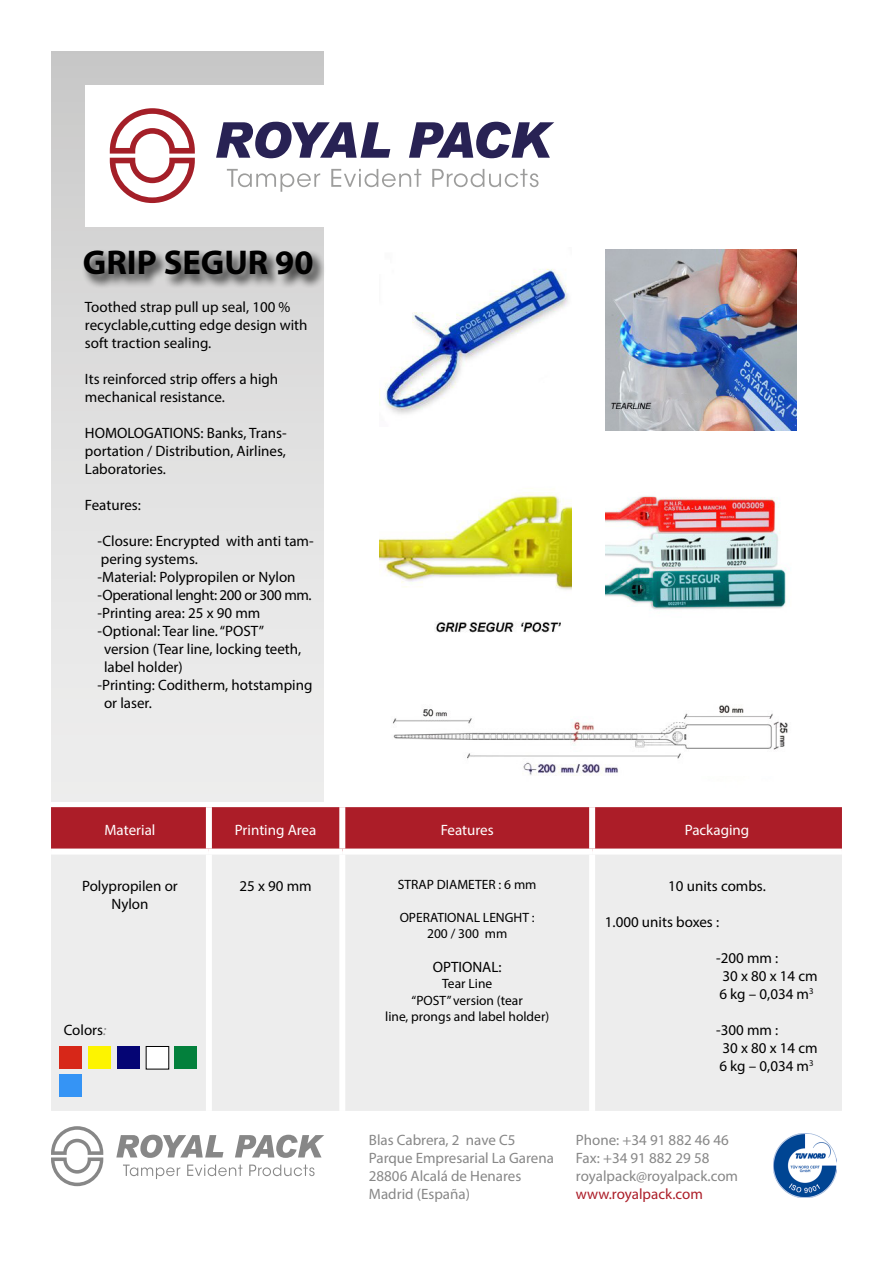
<style>
.page{position:relative;width:893px;height:1263px;background:#fff}
.page>*{position:absolute;margin:0;border:0;box-sizing:border-box;transform-origin:0 0}
.t1{font:700 34.5px "Myriad Pro";color:#000}
.t2{font:15px/18px "Myriad Pro";color:#000}
.t3{font:15px/18px "Myriad Pro";color:#878787}
.t4{font:15px "Myriad Pro";color:#fff}
.t5{font:15px "Myriad Pro";letter-spacing:-.025em;color:#000}
.t6{font:15px "Myriad Pro";color:#ac1d28}
.t7{font:13.5px/16.2px "Myriad Pro";color:#000;text-align:center}
.s1{font-style:italic;color:#878787}
</style>
<div class="page">
<div style="left:51px;top:51px;width:273px;height:750px;background:linear-gradient(to bottom,#cacaca,#f1f1f1)"></div>
<div style="left:85px;top:85px;width:501px;height:142px;background:#fff"></div>
<svg style="left:216px;top:122px;width:174px;height:36px"></svg>
<svg style="left:409px;top:122px;width:145px;height:36px"></svg>
<svg style="left:110px;top:108px;width:85px;height:95px"></svg>
<svg style="left:227px;top:169px;width:93px;height:23px"></svg>
<svg style="left:331px;top:169px;width:90px;height:18px"></svg>
<svg style="left:432px;top:169px;width:107px;height:18px"></svg>
<svg style="left:116px;top:1135px;width:107px;height:23px"></svg>
<svg style="left:235px;top:1135px;width:89px;height:23px"></svg>
<svg style="left:51px;top:1126px;width:52px;height:60px"></svg>
<svg style="left:123px;top:1164px;width:57px;height:15px"></svg>
<svg style="left:187px;top:1164px;width:56px;height:12px"></svg>
<svg style="left:249px;top:1164px;width:66px;height:12px"></svg>
<img style="left:773px;top:1134px;width:64px;height:64px">
<img style="left:393px;top:705px;width:395px;height:71px">
<img style="left:605px;top:249px;width:191px;height:182px">
<img style="left:380px;top:488px;width:191px;height:145px">
<img style="left:605px;top:496px;width:181px;height:114px">
<img style="left:384px;top:269px;width:184px;height:145px">
<div style="left:82px;top:248px;width:244px;height:41px;background:#000;opacity:.85"></div>
<div style="left:51px;top:807px;width:791px;height:41px;background:#ac1d28"></div>
<div style="left:51px;top:855px;width:791px;height:256px;background:#ededed"></div>
<div style="left:206px;top:807px;width:6px;height:41px;background:#fff"></div>
<div style="left:339px;top:807px;width:6px;height:41px;background:#fff"></div>
<div style="left:589px;top:807px;width:6px;height:41px;background:#fff"></div>
<div style="left:206px;top:854px;width:6px;height:257px;background:#fff"></div>
<div style="left:339px;top:854px;width:6px;height:257px;background:#fff"></div>
<div style="left:589px;top:854px;width:6px;height:257px;background:#fff"></div>
<div style="left:117px;top:1046px;width:23px;height:22px;background:#050574"></div>
<div style="left:60px;top:1046px;width:22px;height:23px;background:#d72718"></div>
<div style="left:88px;top:1046px;width:23px;height:23px;background:#fdf400"></div>
<div style="left:146px;top:1046px;width:23px;height:23px;background:#fff"></div>
<div style="left:175px;top:1046px;width:22px;height:23px;background:#03803c"></div>
<div style="left:60px;top:1074px;width:22px;height:23px;background:#3594f5"></div>
<h1 class="t1" style="left:83px;top:240px;width:232px">GRIP SEGUR 90</h1>
<p class="t2" style="left:85px;top:297px;width:224px">Toothed strap pull up seal, 100 % recyclable,cutting edge design with soft traction sealing.</p>
<p class="t2" style="left:85px;top:369px;width:195px">Its reinforced strip offers a high mechanical resistance.</p>
<p class="t2" style="left:85px;top:423px;width:203px;text-align:justify">HOMOLOGATIONS: Banks, Trans&shy;portation / Distribution, Airlines, Laboratories.</p>
<p class="t2" style="left:85px;top:495px;width:58px">Features:</p>
<p class="t2" style="left:98px;top:531px;width:218px">-Closure: Encrypted with anti tam-</p>
<p class="t2" style="left:101px;top:549px;width:99px">pering systems.</p>
<p class="t2" style="left:98px;top:567px;width:199px">-Material: Polypropilen or Nylon</p>
<p class="t5" style="left:98px;top:585px;width:216px">-Operational lenght: 200 or 300 mm.</p>
<p class="t2" style="left:98px;top:603px;width:164px">-Printing area: 25 x 90 mm</p>
<p class="t2" style="left:98px;top:621px;width:168px">-Optional: Tear line. “POST”</p>
<p class="t2" style="left:104px;top:639px;width:199px">version (Tear line, locking teeth,</p>
<p class="t2" style="left:104px;top:657px;width:80px">label holder)</p>
<p class="t2" style="left:98px;top:675px;width:216px">-Printing: Coditherm, hotstamping</p>
<p class="t2" style="left:104px;top:693px;width:49px">or laser.</p>
<p class="t4" style="left:104px;top:821px;width:52px">Material</p>
<p class="t4" style="left:235px;top:821px;width:83px">Printing Area</p>
<p class="t4" style="left:441px;top:821px;width:54px">Features</p>
<p class="t4" style="left:685px;top:821px;width:66px">Packaging</p>
<p class="t2" style="left:82px;top:876px;width:97px;text-align:center">Polypropilen or<br>Nylon</p>
<p class="t2" style="left:64px;top:1020px;width:44px">Colors<span class="s1">:</span></p>
<p class="t2" style="left:239px;top:876px;width:74px">25 x 90 mm</p>
<p class="t7" style="left:398px;top:877px;width:140px">STRAP DIAMETER : 6 mm</p>
<p class="t7" style="left:400px;top:909px;width:137px">OPERATIONAL LENGHT :<br>200 / 300 mm</p>
<p class="t2" style="left:433px;top:958px;width:70px">OPTIONAL:</p>
<p class="t7" style="left:385px;top:976px;width:166px">Tear Line<br>“POST” version (tear<br>line, prongs and label holder)</p>
<p class="t2" style="left:668px;top:876px;width:99px">10 units combs.</p>
<p class="t2" style="left:605px;top:912px;width:116px">1.000 units boxes :</p>
<p class="t2" style="left:716px;top:948px;width:103px">-200 mm :<br>30 x 80 x 14 cm<br>6 kg – 0,034 m<sup>3</sup></p>
<p class="t2" style="left:716px;top:1020px;width:103px">-300 mm :<br>30 x 80 x 14 cm<br>6 kg – 0,034 m<sup>3</sup></p>
<p class="t3" style="left:369px;top:1131px;width:187px">Blas Cabrera, 2 nave C5<br>Parque Empresarial La Garena<br>28806 Alcalá de Henares<br>Madrid (España)</p>
<p class="t3" style="left:576px;top:1131px;width:164px">Phone: +34 91 882 46 46<br>Fax: +34 91 882 29 58 royalpack@royalpack.com</p>
<p class="t6" style="left:576px;top:1185px;width:128px">www.royalpack.com</p>
</div>
